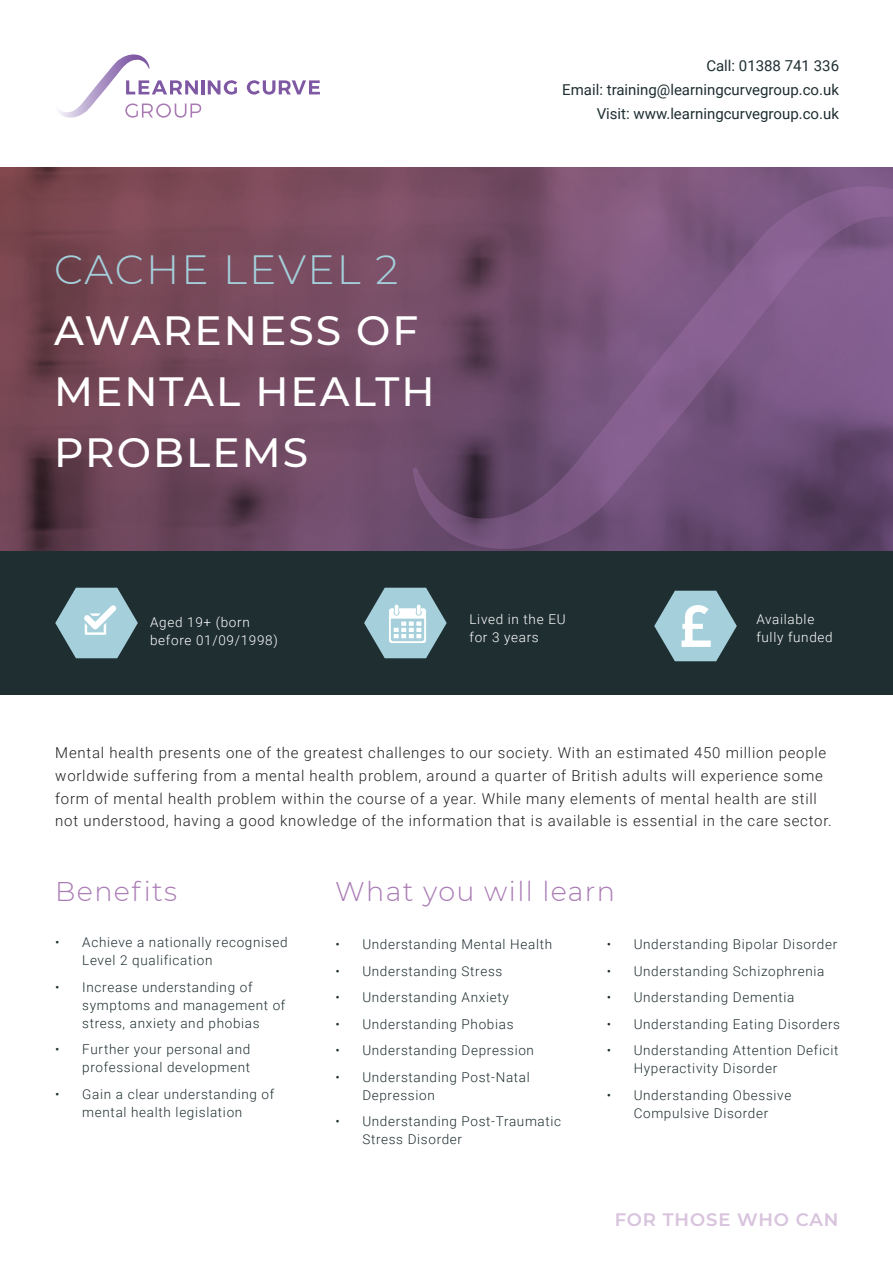
<style>
.page{position:relative;width:893px;height:1263px;background:#fff}
.page>*{position:absolute;margin:0;border:0;box-sizing:border-box;transform-origin:0 0}
.t1{font:500 40.8px/61.2px "Montserrat";letter-spacing:.05em;color:#fff}
.t2{font:300 40.8px "Montserrat";letter-spacing:.045em;color:#a4d0dc}
.t3{font:300 27px "Montserrat";letter-spacing:.05em;color:#aa7bb5}
.t4{font:600 18px "Montserrat";letter-spacing:.05em;color:#aa7bb5}
.t5{font:300 15px/22.5px "Roboto";letter-spacing:.05em;color:#231f20}
.t6{font:15px/24px "Roboto";color:#1f2e31;text-align:right}
.t7{font:300 13.5px/18px "Roboto";letter-spacing:.05em;color:#1f2e31}
.flow_chart_copy{font:300 13.5px/18px "Roboto";letter-spacing:.05em;color:#fff}
</style>
<div class="page">
<hr style="left:201px;top:80px;width:3px;height:14px;background:#7f58a4">
<svg style="left:208px;top:80px;width:29px;height:15px"></svg>
<svg style="left:247px;top:80px;width:73px;height:15px"></svg>
<svg style="left:59px;top:54px;width:142px;height:64px"></svg>
<svg style="left:0;top:167px;width:893px;height:384px;background:#73485c"></svg>
<div style="left:0;top:551px;width:893px;height:143px;background:#1f2e31"></div>
<svg style="left:55px;top:588px;width:83px;height:70px"></svg>
<svg style="left:654px;top:591px;width:83px;height:70px"></svg>
<svg style="left:413px;top:185px;width:480px;height:365px;background:#745178"></svg>
<svg style="left:364px;top:588px;width:83px;height:70px"></svg>
<p class="t2" style="left:54px;top:241px;width:346px">CACHE LEVEL 2</p>
<p class="t1" style="left:54px;top:298px;width:382px">AWARENESS OF<br>MENTAL HEALTH<br>PROBLEMS</p>
<p class="t6" style="left:562px;top:53px;width:278px">Call: 01388 741 336<br>Email: training@learningcurvegroup.co.uk<br>Visit: www.learningcurvegroup.co.uk</p>
<p class="flow_chart_copy" style="left:150px;top:608px;width:172px">Aged 19+ at the beginning of the academic year</p>
<p class="flow_chart_copy" style="left:150px;top:612px;width:129px">Aged 19+ (born before 01/09/1998)</p>
<p class="flow_chart_copy" style="left:469px;top:610px;width:98px">Lived in the EU for 3 years</p>
<p class="flow_chart_copy" style="left:756px;top:610px;width:78px">Available fully funded</p>
<p class="t5" style="left:55px;top:741px;width:778px">Mental health presents one of the greatest challenges to our society. With an estimated 450 million people worldwide suffering from a mental health problem, around a quarter of British adults will experience some form of mental health problem within the course of a year. While many elements of mental health are still not understood, having a good knowledge of the information that is available is essential in the care sector.</p>
<p class="t3" style="left:55px;top:873px;width:123px">Benefits</p>
<p class="t3" style="left:335px;top:873px;width:281px">What you will learn</p>
<p class="t7" style="left:82px;top:933px;width:207px;text-indent:-27px">• Achieve a nationally recognised<br>Level 2 qualification</p>
<p class="t7" style="left:82px;top:977px;width:205px;text-indent:-27px">• Increase understanding of symptoms and management of stress, anxiety and phobias</p>
<p class="t7" style="left:55px;top:1040px;width:197px;text-align:right">• Further your personal and professional development</p>
<p class="t7" style="left:55px;top:1084px;width:221px;text-align:center">• Gain a clear understanding of mental health legislation</p>
<p class="t7" style="left:335px;top:935px;width:218px">• Understanding Mental Health</p>
<p class="t7" style="left:335px;top:961px;width:169px">• Understanding Stress</p>
<p class="t7" style="left:335px;top:988px;width:175px">• Understanding Anxiety</p>
<p class="t7" style="left:335px;top:1014px;width:180px">• Understanding Phobias</p>
<p class="t7" style="left:335px;top:1041px;width:200px">• Understanding Depression</p>
<p class="t7" style="left:362px;top:1067px;width:169px;text-indent:-27px">• Understanding Post-Natal<br>Depression</p>
<p class="t7" style="left:362px;top:1112px;width:200px;text-indent:-27px">• Understanding Post-Traumatic<br>Stress Disorder</p>
<p class="t7" style="left:607px;top:935px;width:232px">• Understanding Bipolar Disorder</p>
<p class="t7" style="left:607px;top:961px;width:219px">• Understanding Schizophrenia</p>
<p class="t7" style="left:607px;top:988px;width:189px">• Understanding Dementia</p>
<p class="t7" style="left:607px;top:1014px;width:235px">• Understanding Eating Disorders</p>
<p class="t7" style="left:634px;top:1041px;width:206px;text-indent:-27px">• Understanding Attention Deficit<br>Hyperactivity Disorder</p>
<p class="t7" style="left:607px;top:1085px;width:186px;text-align:center">• Understanding Obessive<br>Compulsive Disorder</p>
<h3 class="t4" style="left:615px;top:1207px;width:225px">FOR THOSE WHO CAN</h3>
</div>
